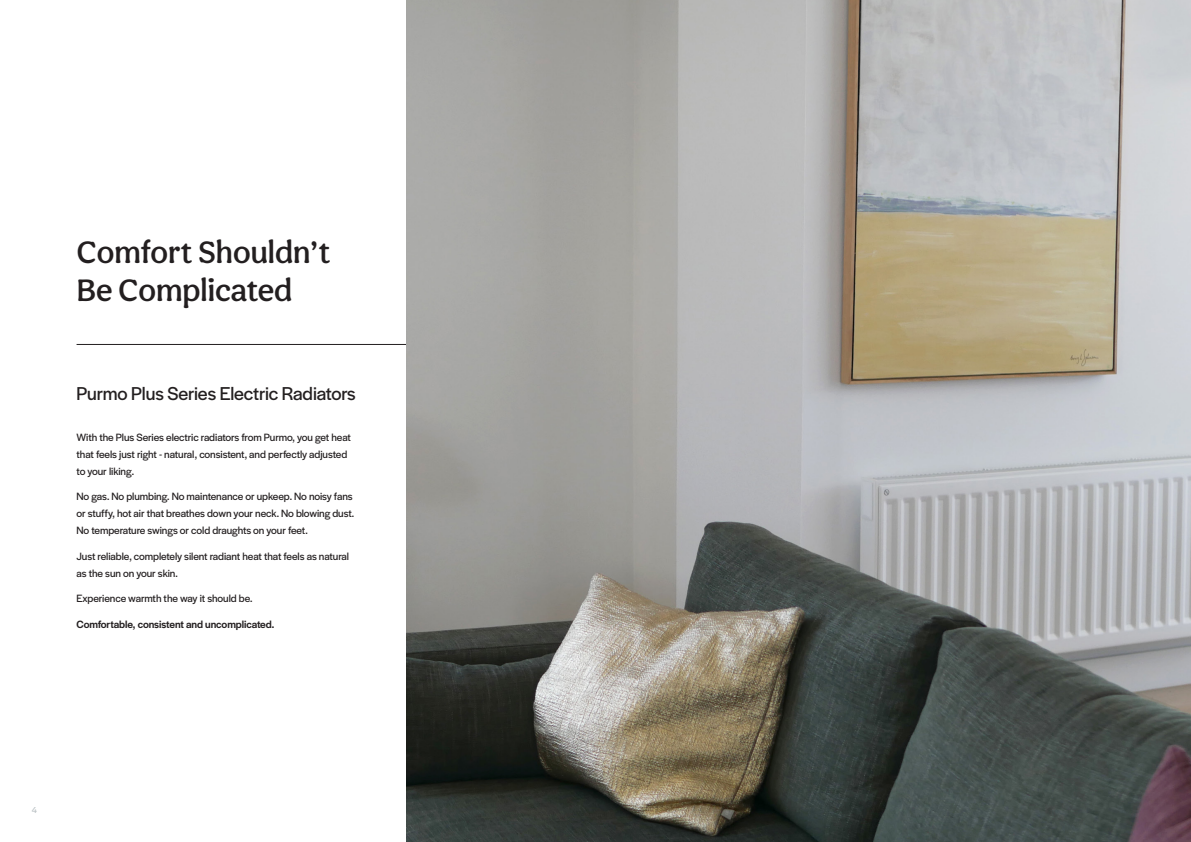
<style>
.page{position:relative;width:1191px;height:842px;background:#fff}
.page>*{position:absolute;margin:0;border:0;box-sizing:border-box;transform-origin:0 0}
.t1{font:500 32px/38px "Aesthet Nova";color:#231f20}
.t2{font:19.4px "Halyard Display";letter-spacing:-.01em;color:#231f20}
.t3{font:11px/17px "Halyard Display";letter-spacing:-.005em;color:#231f20}
.t4{font:500 11px "Halyard Display";letter-spacing:-.01em;color:#231f20}
.t5{font:9px "Halyard Display";color:#b9c0c3}
</style>
<div class="page">
<hr style="left:77px;top:344px;width:362px;height:1px;background:#231f20">
<img style="left:407px;top:0;width:784px;height:842px">
<p class="t1" style="left:77px;top:233px;width:255px">Comfort Shouldn’t<br>Be Complicated</p>
<p class="t2" style="left:77px;top:380px;width:280px">Purmo Plus Series Electric Radiators</p>
<p class="t3" style="left:77px;top:428px;width:276px">With the Plus Series electric radiators from Purmo, you get heat that feels just right - natural, consistent, and perfectly adjusted to your liking.</p>
<p class="t3" style="left:77px;top:488px;width:279px">No gas. No plumbing. No maintenance or upkeep. No noisy fans or stuffy, hot air that breathes down your neck. No blowing dust.<br>No temperature swings or cold draughts on your feet.</p>
<p class="t3" style="left:77px;top:547px;width:274px">Just reliable, completely silent radiant heat that feels as natural as the sun on your skin.</p>
<p class="t3" style="left:77px;top:590px;width:178px">Experience warmth the way it should be.</p>
<p class="t4" style="left:77px;top:616px;width:199px">Comfortable, consistent and uncomplicated.</p>
<p class="t5" style="left:32px;top:803px;width:7px">4</p>
</div>
